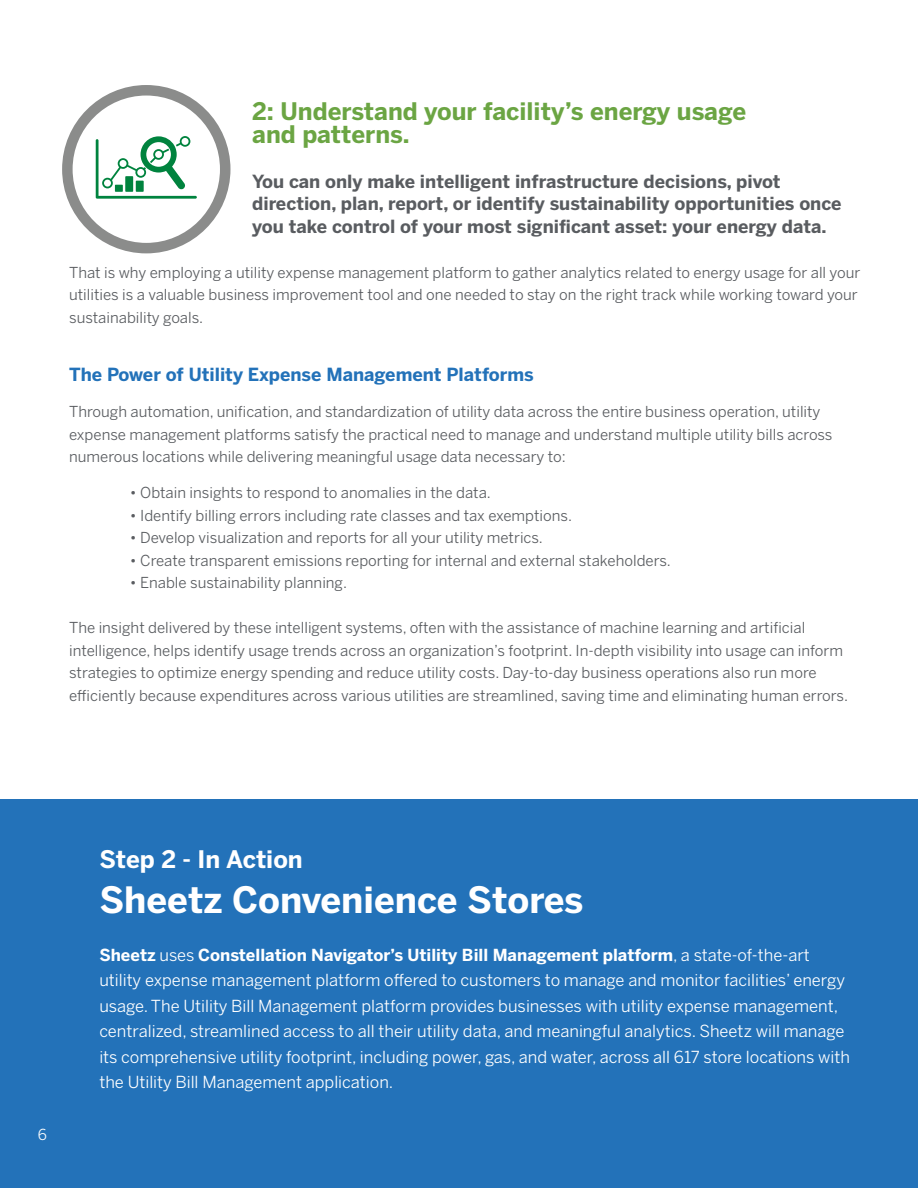
<style>
.page{position:relative;width:918px;height:1188px;background:#fff}
.page>*{position:absolute;margin:0;border:0;box-sizing:border-box;transform-origin:0 0}
.t1{font:700 36px "Benton Sans";color:#fff}
.t2{font:700 24px/22.5px "Benton Sans";color:#6ba543}
.t3{font:700 24px "Benton Sans";color:#fff}
.t4{font:700 18px/22.5px "Benton Sans";color:#595c60}
.t5{font:700 18px "Benton Sans";color:#2372b9}
.t6{font:16.5px/25.5px "Benton Sans";color:#fff}
.t7{font:15px/22.5px "Benton Sans";color:#595c60}
.t8{font:15px "Benton Sans";color:#fff}
.s1{font-weight:700}
</style>
<div class="page">
<hr style="left:917px;top:0;width:1px;height:1188px;background:#000">
<div style="left:0;top:800px;width:918px;height:388px;background:#2372b9"></div>
<svg style="left:67px;top:90px;width:158px;height:158px"></svg>
<div style="left:62px;top:85px;width:168px;height:168px;border:10px solid #8b8c8b;border-radius:50%"></div>
<svg style="left:96px;top:136px;width:101px;height:63px"></svg>
<div style="left:125px;top:176px;width:8px;height:16px;background:#00833e"></div>
<div style="left:136px;top:181px;width:8px;height:11px;background:#00833e"></div>
<div style="left:115px;top:185px;width:8px;height:7px;background:#00833e"></div>
<h2 class="t2" style="left:252px;top:100px;width:496px">2: Understand your facility’s energy usage and patterns.</h2>
<p class="t4" style="left:252px;top:170px;width:591px">You can only make intelligent infrastructure decisions, pivot direction, plan, report, or identify sustainability opportunities once you take control of your most significant asset: your energy data.</p>
<p class="t7" style="left:69px;top:261px;width:793px">That is why employing a utility expense management platform to gather analytics related to energy usage for all your utilities is a valuable business improvement tool and one needed to stay on the right track while working toward your sustainability goals.</p>
<p class="t5" style="left:69px;top:364px;width:466px">The Power of Utility Expense Management Platforms</p>
<p class="t7" style="left:69px;top:400px;width:765px">Through automation, unification, and standardization of utility data across the entire business operation, utility expense management platforms satisfy the practical need to manage and understand multiple utility bills across numerous locations while delivering meaningful usage data necessary to:</p>
<p class="t7" style="left:130px;top:481px;width:363px">• Obtain insights to respond to anomalies in the data.</p>
<p class="t7" style="left:130px;top:504px;width:444px">• Identify billing errors including rate classes and tax exemptions.</p>
<p class="t7" style="left:130px;top:526px;width:415px">• Develop visualization and reports for all your utility metrics.</p>
<p class="t7" style="left:130px;top:549px;width:543px">• Create transparent emissions reporting for internal and external stakeholders.</p>
<p class="t7" style="left:130px;top:571px;width:219px">• Enable sustainability planning.</p>
<p class="t7" style="left:69px;top:616px;width:781px">The insight delivered by these intelligent systems, often with the assistance of machine learning and artificial intelligence, helps identify usage trends across an organization’s footprint. In-depth visibility into usage can inform strategies to optimize energy spending and reduce utility costs. Day-to-day business operations also run more efficiently because expenditures across various utilities are streamlined, saving time and eliminating human errors.</p>
<p class="t8" style="left:38px;top:1126px;width:11px">6</p>
<h2 class="t3" style="left:99px;top:845px;width:205px">Step 2 - In Action</h2>
<h1 class="t1" style="left:99px;top:878px;width:486px">Sheetz Convenience Stores</h1>
<p class="t6" style="left:99px;top:942px;width:752px"><span class="s1">Sheetz</span> uses <span class="s1">Constellation Navigator’s Utility Bill Management platform</span>, a state-of-the-art utility expense management platform offered to customers to manage and monitor facilities’ energy usage. The Utility Bill Management platform provides businesses with utility expense management, centralized, streamlined access to all their utility data, and meaningful analytics. Sheetz will manage its comprehensive utility footprint, including power, gas, and water, across all 617 store locations with the Utility Bill Management application.</p>
</div>
